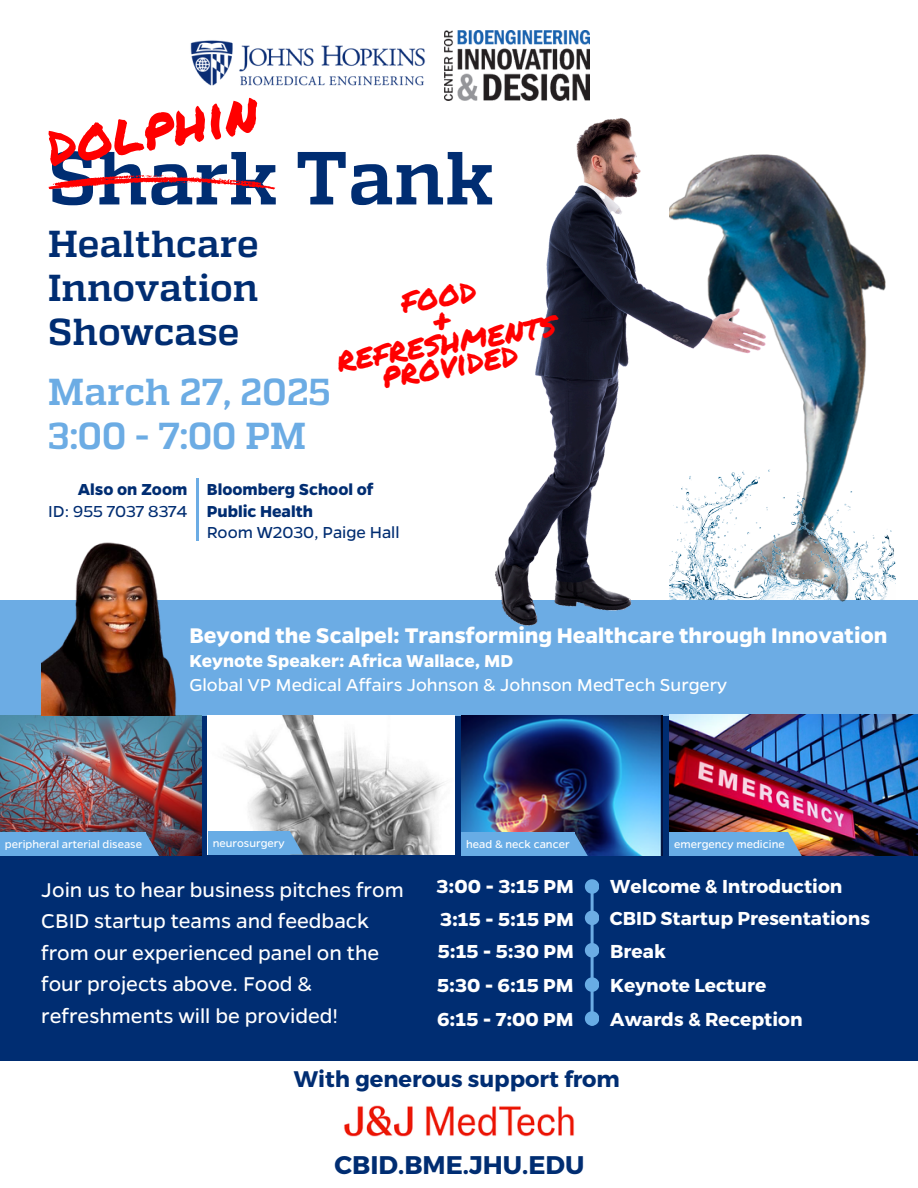
<style>
.page{position:relative;width:918px;height:1188px;background:#fff}
.page>*{position:absolute;margin:0;border:0;box-sizing:border-box;transform-origin:0 0}
.t1{font:700 75px "Quadon";color:#002d72}
.t2{font:58.2px "Permanent Marker";color:#f00}
.t3{font:700 37.5px/43.8px "Quadon";color:#002d72;text-align:justify}
.t4{font:700 37.5px/43.8px "Quadon";color:#6cace4}
.t5{font:34.2px "Permanent Marker";color:#f00}
.t6{font:700 25.5px "Montserrat";color:#002d72}
.t7{font:700 24px "Gentona";color:#fff}
.t8{font:22.5px/31.5px "Gentona";color:#fff}
.t9{font:700 22.5px "Montserrat";color:#002d72}
.t10{font:700 21.3px "Gentona";color:#fff}
.t11{font:19.5px "Gentona";color:#fff}
.t12{font:700 19.5px "Gentona";color:#fff}
.t13{font:700 18.6px "Montserrat";color:#fff}
.t14{font:700 18px/21.3px "Gentona";color:#002d72}
.t15{font:18px "Gentona";color:#002d72}
.t16{font:12.15px "Gentona";color:#fff}
</style>
<div class="page">
<img style="left:444px;top:30px;width:145px;height:70px">
<img style="left:190px;top:40px;width:235px;height:46px">
<img style="left:344px;top:1106px;width:230px;height:30px">
<svg style="left:48px;top:175px;width:227px;height:15px"></svg>
<div style="left:0;top:715px;width:918px;height:345px;background:#002d72"></div>
<hr style="left:591px;top:887px;width:3px;height:139px;background:#6cace4">
<svg style="left:585px;top:911px;width:14px;height:14px"></svg>
<svg style="left:585px;top:879px;width:14px;height:14px"></svg>
<svg style="left:585px;top:943px;width:14px;height:14px"></svg>
<svg style="left:585px;top:1011px;width:14px;height:14px"></svg>
<svg style="left:585px;top:977px;width:14px;height:14px"></svg>
<div style="left:0;top:600px;width:918px;height:115px;background:#6cace4"></div>
<img style="left:208px;top:715px;width:246px;height:140px">
<img style="left:0;top:715px;width:201px;height:141px">
<img style="left:461px;top:715px;width:202px;height:141px">
<img style="left:669px;top:714px;width:249px;height:142px">
<img style="left:813px;top:177px;width:72px;height:425px">
<img style="left:461px;top:76px;width:352px;height:550px">
<img style="left:669px;top:470px;width:226px;height:129px">
<img style="left:41px;top:542px;width:136px;height:173px">
<hr style="left:196px;top:478px;width:2px;height:62px;background:#6cace4">
<div style="left:0;top:832px;width:145px;height:24px;background:#68ace5"></div>
<div style="left:208px;top:831px;width:82px;height:24px;background:#68ace5"></div>
<svg style="left:290px;top:831px;width:13px;height:24px"></svg>
<div style="left:461px;top:832px;width:113px;height:24px;background:#68ace5"></div>
<div style="left:669px;top:832px;width:119px;height:24px;background:#68ace5"></div>
<svg style="left:788px;top:832px;width:14px;height:24px"></svg>
<svg style="left:145px;top:832px;width:14px;height:24px"></svg>
<svg style="left:574px;top:832px;width:14px;height:24px"></svg>
<p class="t2" style="left:40px;top:102px;width:214px;rotate:-9deg">dolphin</p>
<p class="t1" style="left:48px;top:131px;width:447px">Shark Tank</p>
<p class="t3" style="left:48px;top:221px;width:212px">Healthcare Innovation Showcase</p>
<p class="t4" style="left:48px;top:370px;width:284px">March 27, 2025<br>3:00 - 7:00 PM</p>
<p class="t5" style="left:397px;top:276px;width:77px;rotate:-9deg">food</p>
<p class="t5" style="left:333px;top:334px;width:223px;rotate:-9deg">refreshments</p>
<p class="t5" style="left:378px;top:350px;width:139px;rotate:-9deg">provided</p>
<p class="t14" style="left:78px;top:478px;width:111px">Also on Zoom</p>
<p class="t15" style="left:48px;top:499px;width:141px">ID: 955 7037 8374</p>
<p class="t14" style="left:207px;top:478px;width:168px">Bloomberg School of<br>Public Health</p>
<p class="t15" style="left:207px;top:521px;width:194px">Room W2030, Paige Hall</p>
<p class="t7" style="left:189px;top:620px;width:700px">Beyond the Scalpel: Transforming Healthcare through Innovation</p>
<p class="t12" style="left:189px;top:648px;width:325px">Keynote Speaker: Africa Wallace, MD</p>
<p class="t11" style="left:189px;top:672px;width:539px">Global VP Medical Affairs Johnson &amp; Johnson MedTech Surgery</p>
<p class="t16" style="left:5px;top:837px;width:139px">peripheral arterial disease</p>
<p class="t16" style="left:466px;top:837px;width:105px">head &amp; neck cancer</p>
<p class="t16" style="left:213px;top:835px;width:73px">neurosurgery</p>
<h6 class="t16" style="left:674px;top:837px;width:112px">emergency medicine</h6>
<p class="t8" style="left:41px;top:873px;width:364px">Join us to hear business pitches from<br>CBID startup teams and feedback from our experienced panel on the four projects above. Food &amp; refreshments will be provided!</p>
<p class="t10" style="left:437px;top:873px;width:139px">3:00 - 3:15 PM</p>
<h2 class="t10" style="left:440px;top:905px;width:135px">3:15 - 5:15 PM</h2>
<h4 class="t10" style="left:438px;top:938px;width:138px">5:15 - 5:30 PM</h4>
<h3 class="t10" style="left:437px;top:971px;width:138px">5:30 - 6:15 PM</h3>
<p class="t13" style="left:610px;top:874px;width:234px">Welcome &amp; Introduction</p>
<p class="t13" style="left:610px;top:907px;width:262px">CBID Startup Presentations</p>
<p class="t13" style="left:610px;top:939px;width:57px">Break</p>
<h1 class="t13" style="left:610px;top:973px;width:157px">Keynote Lecture</h1>
<h3 class="t10" style="left:437px;top:1005px;width:138px">6:15 - 7:00 PM</h3>
<p class="t13" style="left:610px;top:1007px;width:194px">Awards &amp; Reception</p>
<p class="t9" style="left:294px;top:1065px;width:328px">With generous support from</p>
<p class="t6" style="left:335px;top:1148px;width:251px">CBID.BME.JHU.EDU</p>
</div>
